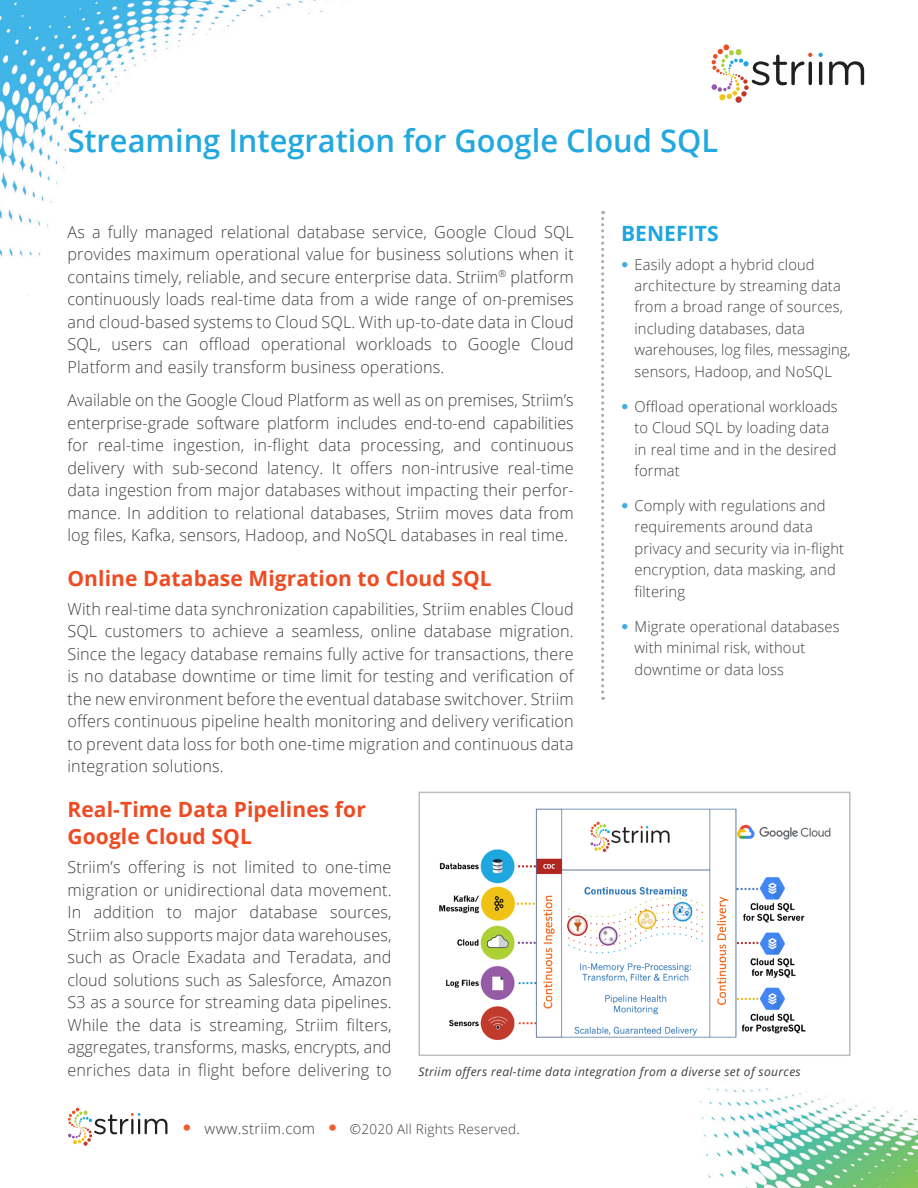
<style>
.page{position:relative;width:918px;height:1188px;background:#fff}
.page>*{position:absolute;margin:0;border:0;box-sizing:border-box;transform-origin:0 0}
.t1{font:600 31.5px "Open Sans";color:#1da6df}
.striim_orange{font:700 21px/27px "Open Sans";letter-spacing:.005em;color:#ee4b23}
.striim_all_cap_heads{font:700 21px "Open Sans";letter-spacing:.005em;color:#1da6df}
.striim_open_text{font:300 16.5px/22.5px "Open Sans";letter-spacing:.01em;color:#3e3e3f;text-align:justify}
.striim_sidebars{font:300 15px/21.5px "Open Sans";letter-spacing:.01em;color:#3e3e3f}
.t2{font:300 13.5px "Open Sans";letter-spacing:.02em;color:#3e3e3f}
.WP_captions{font:italic 12px "Open Sans";letter-spacing:.03em;color:#3e3e3f}
.s1{font-family:"Helvetica Neue";font-weight:700;color:#43ace1}
.s2{font-family:"Helvetica Neue";font-weight:700;font-size:18px;color:#f05f2f}
.s3{font-size:15px}
</style>
<div class="page">
<img style="left:0;top:0;width:323px;height:295px">
<div style="left:723px;top:44px;width:6px;height:7px;background:#ee4c22;border-radius:2px"></div>
<div style="left:735px;top:96px;width:7px;height:7px;background:#c1382b;border-radius:50%"></div>
<svg style="left:712px;top:49px;width:100px;height:50px"></svg>
<hr style="left:809px;top:62px;width:3px;height:23px;background:#231f20;border-radius:2px">
<svg style="left:819px;top:53px;width:4px;height:4px"></svg>
<hr style="left:819px;top:62px;width:3px;height:23px;background:#231f20;border-radius:2px">
<svg style="left:829px;top:61px;width:35px;height:24px"></svg>
<img style="left:700px;top:1037px;width:218px;height:151px">
<svg style="left:68px;top:1108px;width:99px;height:38px"></svg>
<svg style="left:601px;top:211px;width:3px;height:489px"></svg>
<img style="left:439px;top:808px;width:408px;height:245px">
<div style="left:418px;top:792px;width:432px;height:264px;border:2px solid #bcbdc0"></div>
<h1 class="t1" style="left:68px;top:119px;width:652px">Streaming Integration for Google Cloud SQL</h1>
<p class="striim_open_text" style="left:68px;top:220px;width:508px">As a fully managed relational database service, Google Cloud SQL provides maximum operational value for business solutions when it contains timely, reliable, and secure enterprise data. Striim<sup>®</sup> platform continuously loads real-time data from a wide range of on-premises and cloud-based systems to Cloud SQL. With up-to-date data in Cloud SQL, users can offload operational workloads to Google Cloud Platform and easily transform business operations.</p>
<p class="striim_open_text" style="left:68px;top:389px;width:508px">Available on the Google Cloud Platform as well as on premises, Striim’s enterprise-grade software platform includes end-to-end capabilities for real-time ingestion, in-flight data processing, and continuous delivery with sub-second latency. It offers non-intrusive real-time data ingestion from major databases without impacting their perfor&shy;mance. In addition to relational databases, Striim moves data from log files, Kafka, sensors, Hadoop, and NoSQL databases in real time.</p>
<p class="striim_orange" style="left:68px;top:564px;width:426px">Online Database Migration to Cloud SQL</p>
<p class="striim_open_text" style="left:68px;top:597px;width:508px">With real-time data synchronization capabilities, Striim enables Cloud SQL customers to achieve a seamless, online database migration.<br>Since the legacy database remains fully active for transactions, there is no database downtime or time limit for testing and verification of the new environment before the eventual database switchover. Striim offers continuous pipeline health monitoring and delivery verification to prevent data loss for both one-time migration and continuous data integration solutions.</p>
<p class="striim_orange" style="left:68px;top:795px;width:300px">Real-Time Data Pipelines for<br>Google Cloud SQL</p>
<p class="striim_open_text" style="left:68px;top:856px;width:326px">Striim’s offering is not limited to one-time migration or unidirectional data movement.<br>In addition to major database sources, Striim also supports major data warehouses, such as Oracle Exadata and Teradata, and cloud solutions such as Salesforce, Amazon S3 as a source for streaming data pipelines.<br>While the data is streaming, Striim filters, aggregates, transforms, masks, encrypts, and enriches data in flight before delivering to</p>
<p class="striim_all_cap_heads" style="left:621px;top:219px;width:99px">BENEFITS</p>
<p class="striim_sidebars" style="left:634px;top:253px;width:218px;text-indent:-14px"><span class="s1">•</span> Easily adopt a hybrid cloud architecture by streaming data from a broad range of sources, including databases, data warehouses, log files, messaging, sensors, Hadoop, and NoSQL</p>
<p class="striim_sidebars" style="left:634px;top:395px;width:205px;text-indent:-14px"><span class="s1">•</span> Offload operational workloads to Cloud SQL by loading data in real time and in the desired format</p>
<p class="striim_sidebars" style="left:634px;top:494px;width:211px;text-indent:-14px"><span class="s1">•</span> Comply with regulations and requirements around data privacy and security via in-flight encryption, data masking, and filtering</p>
<p class="striim_sidebars" style="left:634px;top:615px;width:207px;text-indent:-14px"><span class="s1">•</span> Migrate operational databases with minimal risk, without downtime or data loss</p>
<p class="WP_captions" style="left:418px;top:1064px;width:384px">Striim offers real-time data integration from a diverse set of sources</p>
<p class="t2" style="left:183px;top:1120px;width:339px"><span class="s2">•</span> <span class="s3">www.striim.com</span> <span class="s2">•</span> ©2020 All Rights Reserved<span class="s3">.</span></p>
</div>
